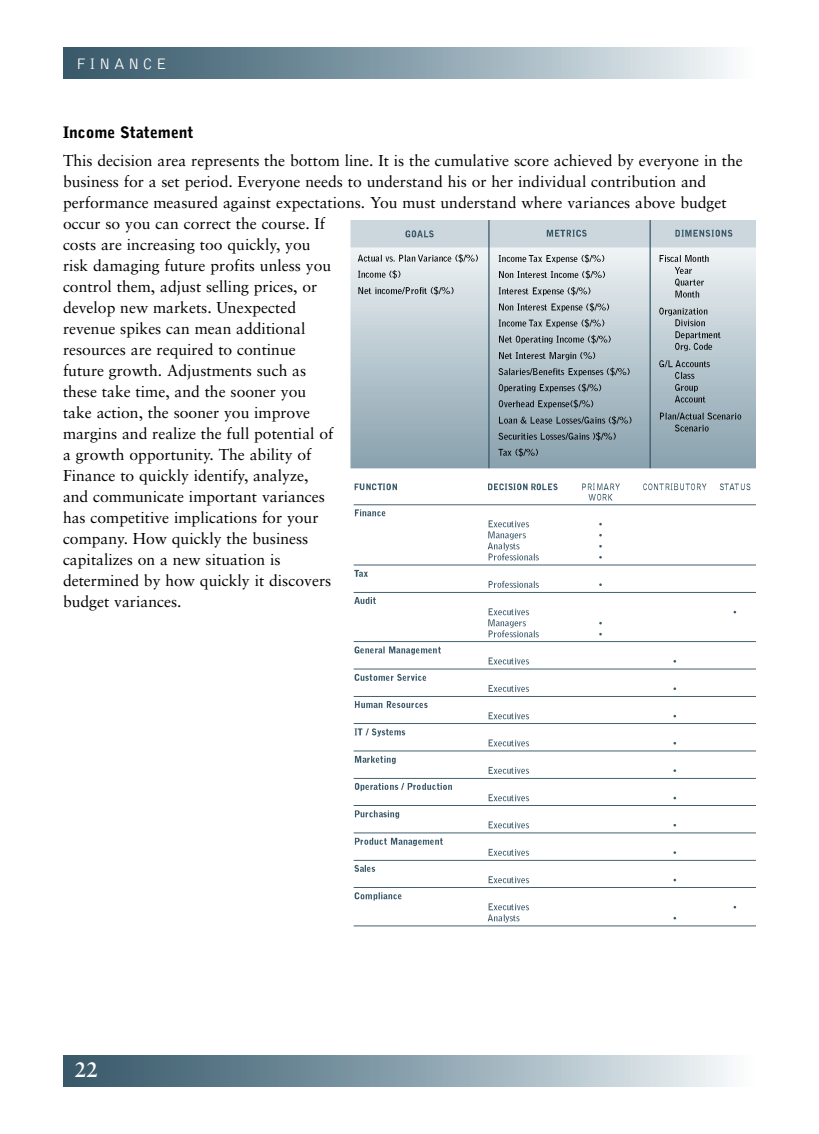
<style>
.page{position:relative;width:819px;height:1134px;background:#fff}
.page>*{position:absolute;margin:0;border:0;box-sizing:border-box;transform-origin:0 0}
.t1{font:700 21px "Sabon";color:#fff}
.t2{font:15.75px/21px "Sabon";color:#000}
.t3{font:900 15.75px "Bell Gothic";color:#000}
.t4{font:300 15.75px "Bell Gothic";letter-spacing:.22em;color:#fff}
</style>
<div class="page">
<img style="left:63px;top:47px;width:665px;height:32px">
<img style="left:63px;top:1055px;width:665px;height:32px">
<img style="left:350px;top:220px;width:406px;height:707px">
<p class="t4" style="left:77px;top:58px;width:92px">FINANCE</p>
<p class="t3" style="left:63px;top:126px;width:132px">Income Statement</p>
<p class="t2" style="left:63px;top:151px;width:681px">This decision area represents the bottom line. It is the cumulative score achieved by everyone in the business for a set period. Everyone needs to understand his or her individual contribution and performance measured against expectations. You must understand where variances above budget occur so you can correct the course. If<br>costs are increasing too quickly, you<br>risk damaging future profits unless you<br>control them, adjust selling prices, or<br>develop new markets. Unexpected<br>revenue spikes can mean additional<br>resources are required to continue<br>future growth. Adjustments such as<br>these take time, and the sooner you<br>take action, the sooner you improve<br>margins and realize the full potential of<br>a growth opportunity. The ability of<br>Finance to quickly identify, analyze,<br>and communicate important variances<br>has competitive implications for your<br>company. How quickly the business<br>capitalizes on a new situation is<br>determined by how quickly it discovers<br>budget variances.</p>
<h1 class="t1" style="left:75px;top:1061px;width:25px">22</h1>
</div>
